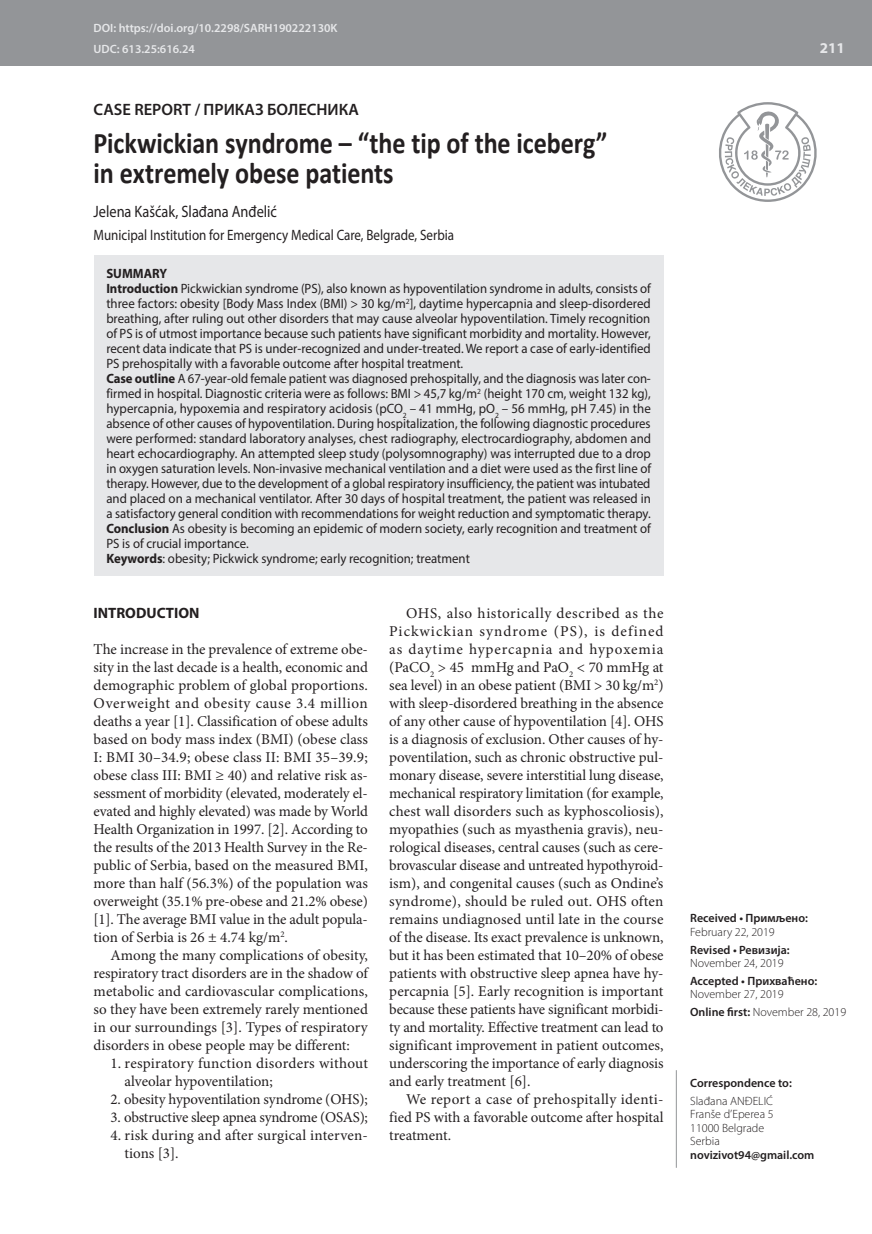
<style>
.page{position:relative;width:872px;height:1234px;background:#fff}
.page>*{position:absolute;margin:0;border:0;box-sizing:border-box;transform-origin:0 0}
.t1{font:700 30px/30px "Calibri";letter-spacing:-.005em;color:#231f20;scale:.87 1}
.t2{font:16.5px "Myriad Pro";color:#231f20;scale:.87 1}
.t3{font:600 16.5px "Myriad Pro";color:#231f20}
.t4{font:15px/18px "Minion Pro";letter-spacing:-.005em;color:#231f20;text-align:justify}
.t5{font:15px "Myriad Pro";color:#231f20;scale:.87 1}
.t6{font:700 15px "Myriad Pro";color:#231f20}
.t7{font:700 15px "Myriad Pro";color:#e6e7e9}
.t8{font:13.5px/15px "Myriad Pro";color:#231f20;scale:.95 1}
.t9{font:300 12px/13.5px "Myriad Pro";color:#231f20}
.t10{font:600 12px "Myriad Pro";color:#231f20}
.t11{font:600 12px/21.3px "Myriad Pro";color:#e6e7e9}
.s1{font-weight:700}
.s2{font-weight:600}
</style>
<div class="page">
<div style="left:0;top:0;width:872px;height:66px;background:#939598"></div>
<svg style="left:719px;top:102px;width:98px;height:100px"></svg>
<hr style="left:676px;top:1069px;width:1px;height:98px;background:#939598">
<div style="left:94px;top:255px;width:569px;height:321px;background:#e6e7e9"></div>
<p class="t11" style="left:94px;top:17px;width:245px">DOI: https://doi.org/10.2298/SARH190222130K<br>UDC: 613.25:616.24</p>
<p class="t3" style="left:94px;top:98px;width:267px">CASE REPORT / ПРИКАЗ БОЛЕСНИКА</p>
<h1 class="t1" style="left:94px;top:128px;width:592px">Pickwickian syndrome – “the tip of the iceberg” in extremely obese patients</h1>
<p class="t2" style="left:94px;top:202px;width:212px">Jelena Kašćak, Slađana Anđelić</p>
<p class="t5" style="left:94px;top:225px;width:416px">Municipal Institution for Emergency Medical Care, Belgrade, Serbia</p>
<p class="t8" style="left:106px;top:266px;width:575px"><span class="s1">SUMMARY<br>Introduction</span> Pickwickian syndrome (PS), also known as hypoventilation syndrome in adults, consists of three factors: obesity [Body Mass Index (BMI) &gt; 30 kg/m<sup>2</sup>], daytime hypercapnia and sleep-disordered breathing, after ruling out other disorders that may cause alveolar hypoventilation. Timely recognition of PS is of utmost importance because such patients have significant morbidity and mortality. However, recent data indicate that PS is under-recognized and under-treated. We report a case of early-identified PS prehospitally with a favorable outcome after hospital treatment.<br><span class="s1">Case outline</span> A 67-year-old female patient was diagnosed prehospitally, and the diagnosis was later con&shy;firmed in hospital. Diagnostic criteria were as follows: BMI &gt; 45,7 kg/m<sup>2</sup> (height 170 cm, weight 132 kg), hypercapnia, hypoxemia and respiratory acidosis (pCO<sub>2</sub> – 41 mmHg, pO<sub>2</sub> – 56 mmHg, pH 7.45) in the absence of other causes of hypoventilation. During hospitalization, the following diagnostic procedures were performed: standard laboratory analyses, chest radiography, electrocardiography, abdomen and heart echocardiography. An attempted sleep study (polysomnography) was interrupted due to a drop in oxygen saturation levels. Non-invasive mechanical ventilation and a diet were used as the first line of therapy. However, due to the development of a global respiratory insufficiency, the patient was intubated and placed on a mechanical ventilator. After 30 days of hospital treatment, the patient was released in a satisfactory general condition with recommendations for weight reduction and symptomatic therapy.<br><span class="s1">Conclusion</span> As obesity is becoming an epidemic of modern society, early recognition and treatment of PS is of crucial importance.<br><span class="s1">Keywords</span>: obesity; Pickwick syndrome; early recognition; treatment</p>
<p class="t6" style="left:94px;top:603px;width:107px">INTRODUCTION</p>
<p class="t4" style="left:94px;top:640px;width:276px">The increase in the prevalence of extreme obe&shy;sity in the last decade is a health, economic and demographic problem of global proportions.<br>Overweight and obesity cause 3.4 million deaths a year [1]. Classification of obese adults based on body mass index (BMI) (obese class I: BMI 30–34.9; obese class II: BMI 35–39.9; obese class III: BMI ≥ 40) and relative risk as&shy;sessment of morbidity (elevated, moderately el&shy;evated and highly elevated) was made by World Health Organization in 1997. [2]. According to the results of the 2013 Health Survey in the Re&shy;public of Serbia, based on the measured BMI, more than half (56.3%) of the population was overweight (35.1% pre-obese and 21.2% obese) [1]. The average BMI value in the adult popula&shy;tion of Serbia is 26 ± 4.74 kg/m<sup>2</sup>.</p>
<p class="t4" style="left:94px;top:946px;width:276px;text-indent:17px">Among the many complications of obesity, respiratory tract disorders are in the shadow of metabolic and cardiovascular complications, so they have been extremely rarely mentioned in our surroundings [3]. Types of respiratory disorders in obese people may be different:</p>
<p class="t4" style="left:125px;top:1054px;width:245px;text-indent:-14px">1. respiratory function disorders without alveolar hypoventilation;</p>
<p class="t4" style="left:111px;top:1090px;width:259px">2. obesity hypoventilation syndrome (OHS);</p>
<p class="t4" style="left:111px;top:1108px;width:259px">3. obstructive sleep apnea syndrome (OSAS);</p>
<p class="t4" style="left:125px;top:1126px;width:245px;text-indent:-14px">4. risk during and after surgical interven&shy;tions [3].</p>
<p class="t4" style="left:389px;top:604px;width:276px;text-indent:17px">OHS, also historically described as the Pickwickian syndrome (PS), is defined as daytime hypercapnia and hypoxemia (PaCO<sub>2</sub> &gt; 45 mmHg and PaO<sub>2</sub> &lt; 70 mmHg at sea level) in an obese patient (BMI &gt; 30 kg/m<sup>2</sup>) with sleep-disordered breathing in the absence of any other cause of hypoventilation [4]. OHS is a diagnosis of exclusion. Other causes of hy&shy;poventilation, such as chronic obstructive pul&shy;monary disease, severe interstitial lung disease, mechanical respiratory limitation (for example, chest wall disorders such as kyphoscoliosis), myopathies (such as myasthenia gravis), neu&shy;rological diseases, central causes (such as cere&shy;brovascular disease and untreated hypothyroid&shy;ism), and congenital causes (such as Ondine’s syndrome), should be ruled out. OHS often remains undiagnosed until late in the course of the disease. Its exact prevalence is unknown, but it has been estimated that 10–20% of obese patients with obstructive sleep apnea have hy&shy;percapnia [5]. Early recognition is important because these patients have significant morbidi&shy;ty and mortality. Effective treatment can lead to significant improvement in patient outcomes, underscoring the importance of early diagnosis and early treatment [6].</p>
<p class="t4" style="left:389px;top:1090px;width:276px;text-indent:17px">We report a case of prehospitally identi&shy;fied PS with a favorable outcome after hospital treatment.</p>
<p class="t7" style="left:820px;top:38px;width:26px">211</p>
<p class="t10" style="left:690px;top:910px;width:119px">Received • Примљено:</p>
<p class="t9" style="left:690px;top:924px;width:86px">February 22, 2019</p>
<p class="t10" style="left:690px;top:941px;width:101px">Revised • Ревизија:</p>
<p class="t9" style="left:690px;top:956px;width:95px">November 24, 2019</p>
<p class="t10" style="left:690px;top:972px;width:129px">Accepted • Прихваћено:</p>
<p class="t9" style="left:690px;top:985px;width:157px;line-height:17.7px">November 27, 2019<br><span class="s2">Online first:</span> November 28, 2019</p>
<p class="t10" style="left:690px;top:1074px;width:103px">Correspondence to:</p>
<p class="t9" style="left:690px;top:1093px;width:85px">Slađana ANĐELIĆ<br>Franše d’Eperea 5<br>11000 Belgrade<br>Serbia</p>
<p class="t10" style="left:690px;top:1146px;width:126px">novizivot94@gmail.com</p>
</div>
